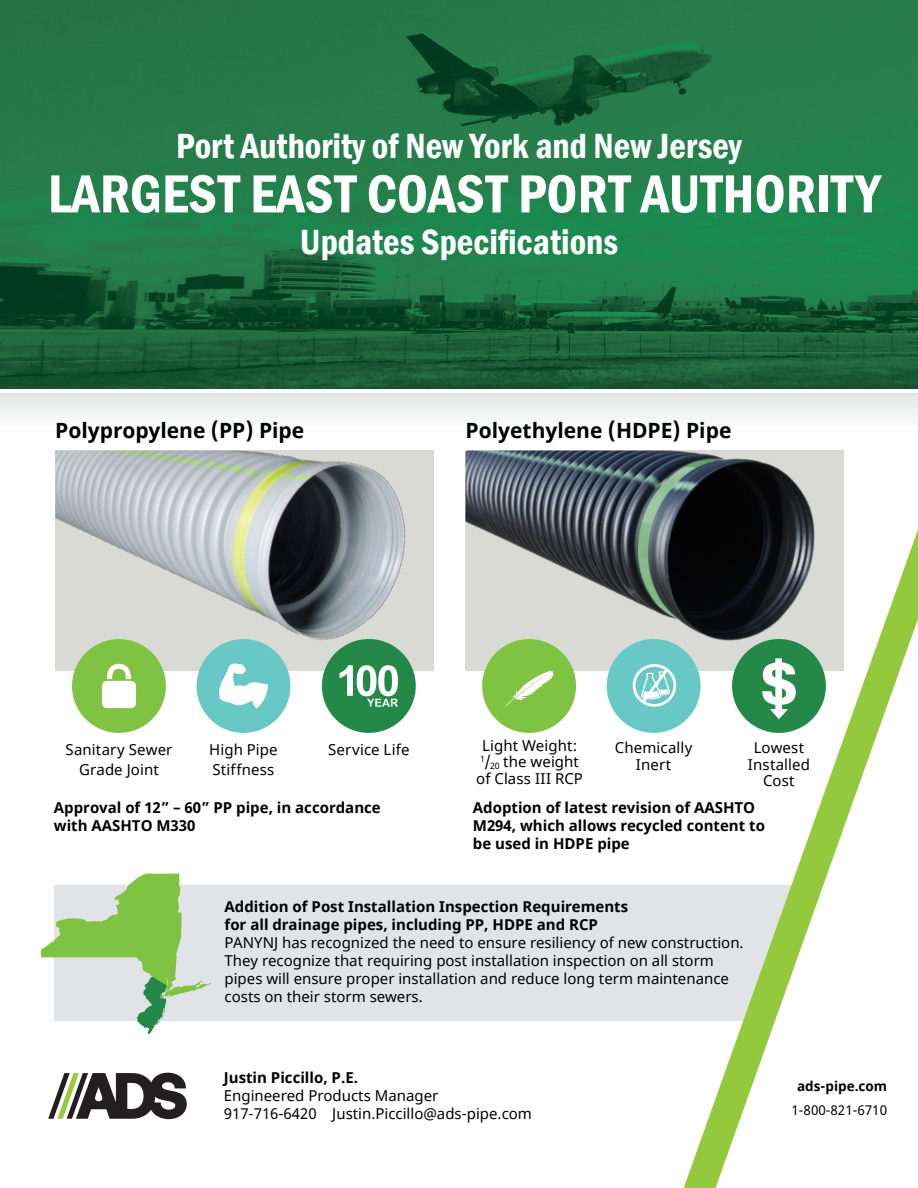
<style>
.page{position:relative;width:918px;height:1188px;background:#fff}
.page>*{position:absolute;margin:0;border:0;box-sizing:border-box;transform-origin:0 0}
.t1{font:600 condensed 55.5px "Franklin Gothic";color:#fff}
.t2{font:600 condensed 36px "Franklin Gothic";color:#fff}
.t3{font:700 21px "Noto Sans";color:#000101}
.t4{font:15px/18px "Noto Sans";color:#000101}
.t5{font:700 15px/18px "Noto Sans";color:#000101}
.t6{font:15px/16.5px "Noto Sans";letter-spacing:.01em;color:#000;text-align:center}
.t7{font:13.5px "Noto Sans";color:#000101}
.t8{font:700 13.5px "Noto Sans";color:#000101}
</style>
<div class="page">
<div style="left:211px;top:885px;width:424px;height:136px;background:#e2e3e7"></div>
<svg style="left:0;top:388px;width:635px;height:1px"></svg>
<div style="left:0;top:393px;width:918px;height:152px;background:linear-gradient(to bottom,#f3f4f4,#fff)"></div>
<img style="left:0;top:234px;width:918px;height:154px">
<img style="left:0;top:0;width:918px;height:234px">
<img style="left:55px;top:451px;width:378px;height:220px">
<img style="left:465px;top:451px;width:170px;height:220px">
<svg style="left:41px;top:873px;width:170px;height:161px"></svg>
<svg style="left:635px;top:374px;width:283px;height:814px"></svg>
<svg style="left:48px;top:1073px;width:139px;height:46px"></svg>
<div style="left:322px;top:639px;width:94px;height:94px;background:#248848;border-radius:50%"></div>
<svg style="left:340px;top:665px;width:58px;height:42px"></svg>
<div style="left:197px;top:639px;width:93px;height:94px;background:#68c8c6;border-radius:50%"></div>
<svg style="left:219px;top:663px;width:49px;height:45px"></svg>
<div style="left:72px;top:639px;width:94px;height:94px;background:#80c342;border-radius:50%"></div>
<svg style="left:102px;top:664px;width:34px;height:44px"></svg>
<div style="left:732px;top:639px;width:94px;height:94px;background:#248848;border-radius:50%"></div>
<div style="left:607px;top:639px;width:94px;height:94px;background:#68c8c6;border-radius:50%"></div>
<div style="left:482px;top:639px;width:94px;height:94px;background:#80c342;border-radius:50%"></div>
<svg style="left:762px;top:658px;width:34px;height:61px"></svg>
<svg style="left:505px;top:671px;width:49px;height:36px"></svg>
<div style="left:633px;top:664px;width:43px;height:43px;border:3px solid #fff;border-radius:50%"></div>
<svg style="left:639px;top:665px;width:32px;height:41px"></svg>
<h2 class="t2" style="left:176px;top:122px;width:567px">Port Authority of New York and New Jersey</h2>
<h1 class="t1" style="left:48px;top:157px;width:834px">LARGEST EAST COAST PORT AUTHORITY</h1>
<h2 class="t2" style="left:300px;top:218px;width:320px">Updates Specifications</h2>
<h3 class="t3" style="left:55px;top:416px;width:251px">Polypropylene (PP) Pipe</h3>
<h3 class="t3" style="left:466px;top:416px;width:267px">Polyethylene (HDPE) Pipe</h3>
<p class="t6" style="left:476px;top:738px;width:108px">Light Weight:<br><sup>1</sup>/<sub>20</sub> the weight of Class III RCP</p>
<p class="t6" style="left:615px;top:740px;width:79px">Chemically<br>Inert</p>
<p class="t6" style="left:65px;top:740px;width:109px;line-height:19.6px">Sanitary Sewer<br>Grade Joint</p>
<p class="t6" style="left:748px;top:740px;width:64px">Lowest<br>Installed<br>Cost</p>
<p class="t6" style="left:209px;top:742px;width:70px">High Pipe</p>
<p class="t6" style="left:328px;top:742px;width:83px">Service Life</p>
<p class="t6" style="left:213px;top:762px;width:63px">Stiffness</p>
<p class="t5" style="left:54px;top:799px;width:328px">Approval of 12” – 60” PP pipe, in accordance with AASHTO M330</p>
<p class="t5" style="left:473px;top:799px;width:294px">Adoption of latest revision of AASHTO<br>M294, which allows recycled content to be used in HDPE pipe</p>
<p class="t5" style="left:225px;top:898px;width:405px">Addition of Post Installation Inspection Requirements for all drainage pipes, including PP, HDPE and RCP</p>
<p class="t4" style="left:225px;top:934px;width:521px">PANYNJ has recognized the need to ensure resiliency of new construction.<br>They recognize that requiring post installation inspection on all storm pipes will ensure proper installation and reduce long term maintenance costs on their storm sewers.</p>
<p class="t5" style="left:224px;top:1069px;width:136px">Justin Piccillo, P.E.</p>
<p class="t4" style="left:224px;top:1087px;width:310px">Engineered Products Manager<br>917-716-6420 Justin.Piccillo@ads-pipe.com</p>
<p class="t8" style="left:797px;top:1076px;width:91px">ads-pipe.com</p>
<p class="t7" style="left:792px;top:1101px;width:97px">1-800-821-6710</p>
</div>
